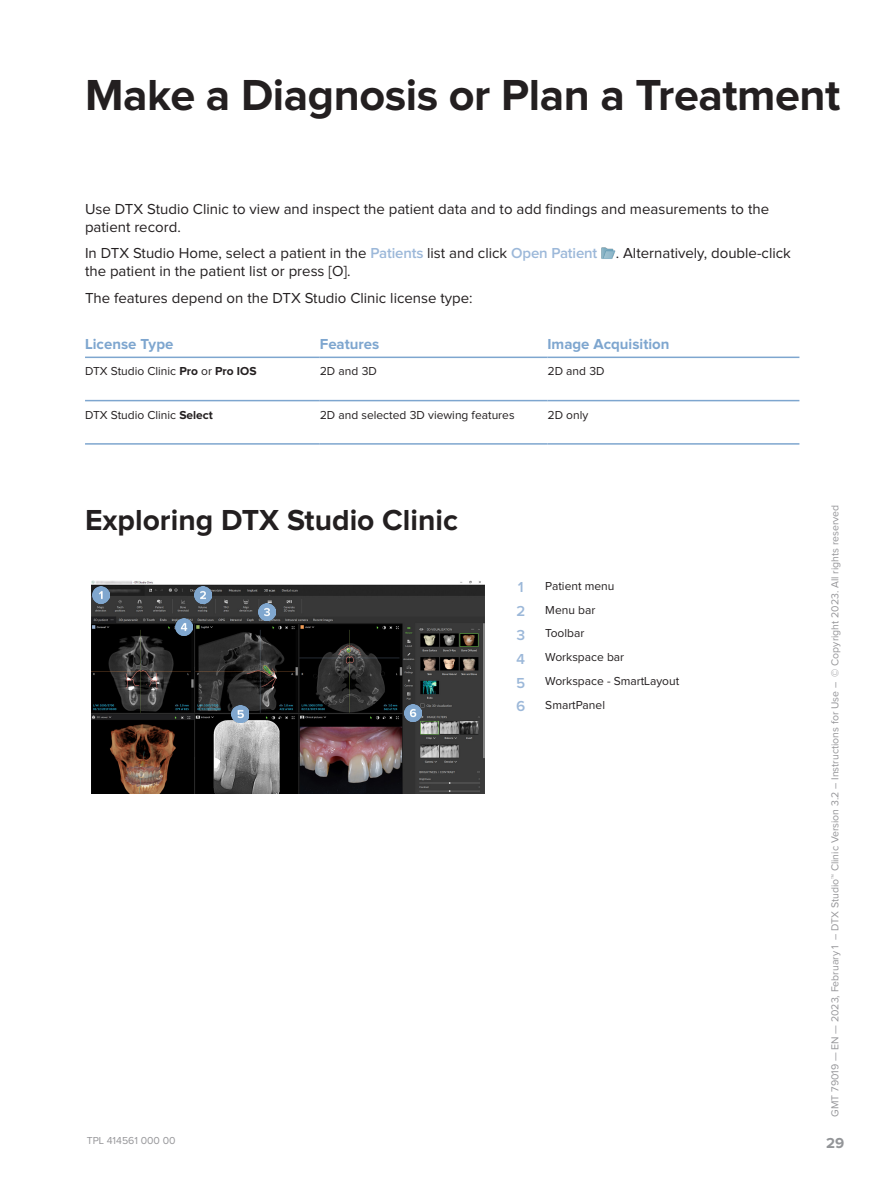
<style>
.page{position:relative;width:893px;height:1191px;background:#fff}
.page>*{position:absolute;margin:0;border:0;box-sizing:border-box;transform-origin:0 0}
.Header_1{font:700 45px "Proxima Nova";letter-spacing:-.01em;color:#231f20}
.Header_2{font:700 30px "Proxima Nova";color:#231f20}
.Body{font:15px/18px "Proxima Nova";color:#231f20}
.Table_header_1{font:700 15px "Proxima Nova";color:#7ea6cf}
.Table_header_1-2{font:600 15px "Proxima Nova";color:#9cb8d9}
.t1{font:700 15px "Proxima Nova";color:#939598}
.Table_body{font:12px "Proxima Nova";color:#231f20}
.t2{font:10.5px "Proxima Nova";color:#969699}
.s1{font-weight:600;color:#9cb8d9}
.s2{font-weight:700}
</style>
<div class="page">
<img style="left:601px;top:247px;width:15px;height:12px">
<hr style="left:85px;top:356px;width:235px;height:2px;background:#7ea6cf">
<hr style="left:320px;top:356px;width:227px;height:2px;background:#7ea6cf">
<hr style="left:547px;top:356px;width:252px;height:2px;background:#7ea6cf">
<hr style="left:85px;top:400px;width:235px;height:1px;background:#7ea6cf">
<hr style="left:320px;top:400px;width:227px;height:1px;background:#7ea6cf">
<hr style="left:547px;top:400px;width:252px;height:1px;background:#7ea6cf">
<hr style="left:85px;top:443px;width:235px;height:1px;background:#7ea6cf">
<hr style="left:320px;top:443px;width:227px;height:1px;background:#7ea6cf">
<hr style="left:547px;top:443px;width:252px;height:1px;background:#7ea6cf">
<img style="left:91px;top:580px;width:394px;height:213px">
<img style="left:93px;top:586px;width:17px;height:17px">
<img style="left:194px;top:586px;width:17px;height:17px">
<img style="left:259px;top:603px;width:17px;height:17px">
<img style="left:175px;top:619px;width:17px;height:17px">
<img style="left:232px;top:705px;width:17px;height:17px">
<img style="left:405px;top:704px;width:17px;height:17px">
<p class="Header_1" style="left:85px;top:74px;width:757px">Make a Diagnosis or Plan a Treatment</p>
<p class="Body" style="left:85px;top:200px;width:686px">Use DTX Studio Clinic to view and inspect the patient data and to add findings and measurements to the patient record.</p>
<p class="Body" style="left:85px;top:245px;width:707px">In DTX Studio Home, select a patient in the <span class="s1">Patients</span> list and click <span class="s1">Open Patient</span> . Alternatively, double-click the patient in the patient list or press [O].</p>
<p class="Body" style="left:85px;top:289px;width:389px">The features depend on the DTX Studio Clinic license type:</p>
<p class="Table_header_1" style="left:85px;top:337px;width:90px">License Type</p>
<p class="Table_header_1" style="left:320px;top:337px;width:61px">Features</p>
<p class="Table_header_1" style="left:547px;top:337px;width:124px">Image Acquisition</p>
<p class="Table_body" style="left:85px;top:366px;width:173px">DTX Studio Clinic <span class="s2">Pro</span> or <span class="s2">Pro IOS</span></p>
<p class="Table_body" style="left:320px;top:366px;width:59px">2D and 3D</p>
<p class="Table_body" style="left:547px;top:366px;width:59px">2D and 3D</p>
<p class="Table_body" style="left:85px;top:409px;width:129px">DTX Studio Clinic <span class="s2">Select</span></p>
<p class="Table_body" style="left:320px;top:409px;width:196px">2D and selected 3D viewing features</p>
<p class="Table_body" style="left:547px;top:409px;width:42px">2D only</p>
<p class="Header_2" style="left:85px;top:506px;width:374px">Exploring DTX Studio Clinic</p>
<p class="Table_header_1-2" style="left:516px;top:580px;width:11px">1</p>
<p class="Table_body" style="left:545px;top:580px;width:71px">Patient menu</p>
<p class="Table_header_1-2" style="left:516px;top:604px;width:11px">2</p>
<p class="Table_body" style="left:545px;top:604px;width:52px">Menu bar</p>
<p class="Table_header_1-2" style="left:516px;top:628px;width:11px">3</p>
<p class="Table_body" style="left:545px;top:628px;width:41px">Toolbar</p>
<p class="Table_header_1-2" style="left:516px;top:652px;width:11px">4</p>
<p class="Table_body" style="left:545px;top:652px;width:80px">Workspace bar</p>
<p class="Table_header_1-2" style="left:516px;top:675px;width:11px">5</p>
<p class="Table_body" style="left:545px;top:675px;width:135px">Workspace - SmartLayout</p>
<p class="Table_header_1-2" style="left:516px;top:699px;width:11px">6</p>
<p class="Table_body" style="left:545px;top:699px;width:61px">SmartPanel</p>
<p class="t2" style="left:87px;top:1135px;width:90px">TPL 414561 000 00</p>
<p class="t2" style="left:830px;top:1116px;width:613px;rotate:-90deg">GMT 79019 — EN — 2023, February 1 – DTX Studio™ Clinic Version 3.2 – Instructions for Use – © Copyright 2023. All rights reserved</p>
<p class="t1" style="left:826px;top:1135px;width:20px">29</p>
</div>
